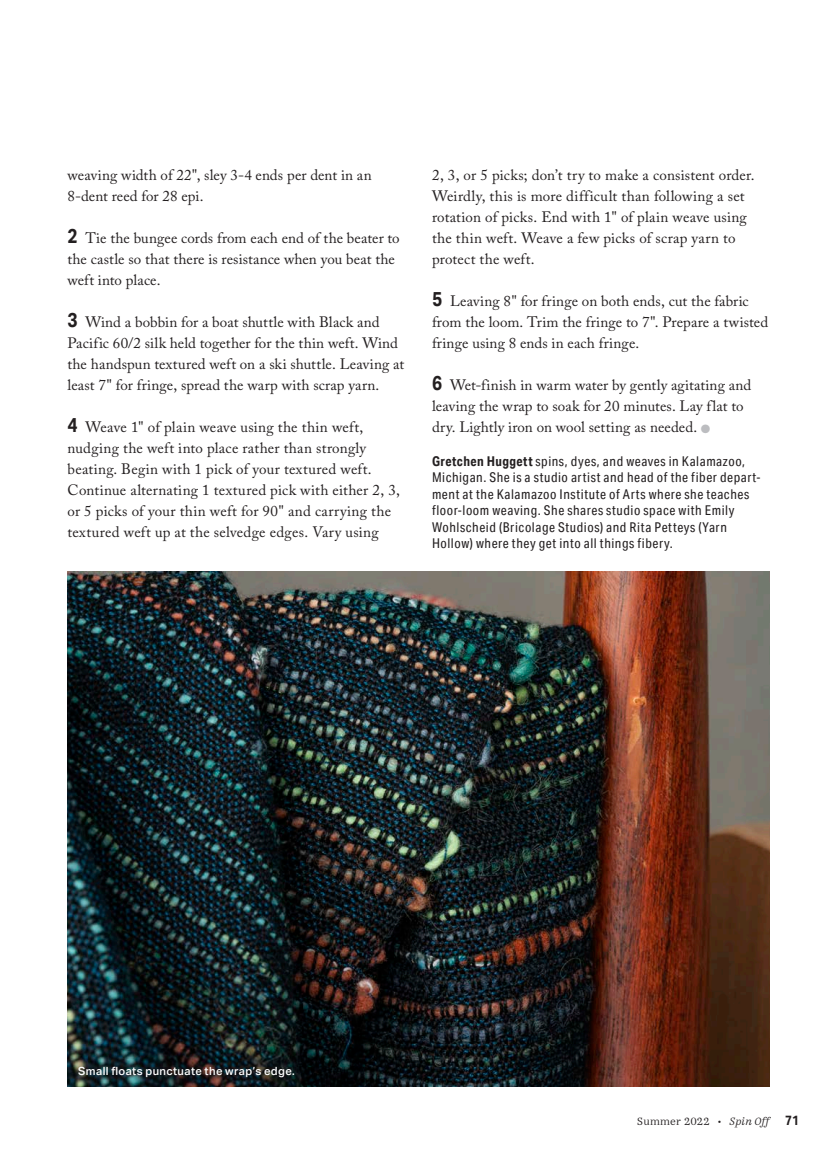
<style>
.page{position:relative;width:837px;height:1161px;background:#fff}
.page>*{position:absolute;margin:0;border:0;box-sizing:border-box;transform-origin:0 0}
.Global_-_Body_-_Drop{font:15px/21px "Adobe Caslon Pro";letter-spacing:.01em;color:#231f20}
.Global_-_BIO{font:13.5px/16.5px "Aktiv Grotesk Cd";letter-spacing:.04em;color:#231f20}
.Global_-_Captions_Wh{font:500 11.25px "Aktiv Grotesk";letter-spacing:.035em;color:#fff}
.t1{font:300 10.5px "Casus Pro";letter-spacing:.02em;color:#231f20}
.s1{font-family:"Aktiv Grotesk Cd";font-weight:700;font-size:20.25px}
.s2{color:#bcbdc0}
.s3{font-weight:700}
.s4{font-style:italic}
.s5{font-family:"Aktiv Grotesk Cd";font-weight:700;font-size:13.5px}
</style>
<div class="page">
<img style="left:68px;top:572px;width:702px;height:514px">
<div style="left:69px;top:1057px;width:235px;height:31px;background:#231f20;opacity:.6"></div>
<p class="Global_-_Body_-_Drop" style="left:68px;top:164px;width:306px">weaving width of 22", sley 3-4 ends per dent in an<br>8-dent reed for 28 epi.</p>
<p class="Global_-_Body_-_Drop" style="left:68px;top:227px;width:334px"><span class="s1">2</span> Tie the bungee cords from each end of the beater to the castle so that there is resistance when you beat the weft into place.</p>
<p class="Global_-_Body_-_Drop" style="left:68px;top:311px;width:338px"><span class="s1">3</span> Wind a bobbin for a boat shuttle with Black and Pacific 60/2 silk held together for the thin weft. Wind the handspun textured weft on a ski shuttle. Leaving at least 7" for fringe, spread the warp with scrap yarn.</p>
<p class="Global_-_Body_-_Drop" style="left:68px;top:416px;width:334px"><span class="s1">4</span> Weave 1" of plain weave using the thin weft, nudging the weft into place rather than strongly beating. Begin with 1 pick of your textured weft.<br>Continue alternating 1 textured pick with either 2, 3, or 5 picks of your thin weft for 90" and carrying the textured weft up at the selvedge edges. Vary using</p>
<p class="Global_-_Body_-_Drop" style="left:432px;top:164px;width:324px">2, 3, or 5 picks; don’t try to make a consistent order.<br>Weirdly, this is more difficult than following a set rotation of picks. End with 1" of plain weave using the thin weft. Weave a few picks of scrap yarn to protect the weft.</p>
<p class="Global_-_Body_-_Drop" style="left:432px;top:290px;width:338px"><span class="s1">5</span> Leaving 8" for fringe on both ends, cut the fabric from the loom. Trim the fringe to 7". Prepare a twisted fringe using 8 ends in each fringe.</p>
<p class="Global_-_Body_-_Drop" style="left:432px;top:374px;width:321px"><span class="s1">6</span> Wet-finish in warm water by gently agitating and leaving the wrap to soak for 20 minutes. Lay flat to dry. Lightly iron on wool setting as needed. <span class="s2">●</span></p>
<p class="Global_-_BIO" style="left:432px;top:452px;width:330px"><span class="s3">Gretchen Huggett</span> spins, dyes, and weaves in Kalamazoo, Michigan. She is a studio artist and head of the fiber depart&shy;ment at the Kalamazoo Institute of Arts where she teaches floor-loom weaving. She shares studio space with Emily Wohlscheid (Bricolage Studios) and Rita Petteys (Yarn Hollow) where they get into all things fibery.</p>
<p class="Global_-_Captions_Wh" style="left:78px;top:1065px;width:218px">Small floats punctuate the wrap’s edge.</p>
<p class="t1" style="left:637px;top:1115px;width:163px">Summer 2022 • <span class="s4">Spin Off</span> <span class="s5">71</span></p>
</div>
